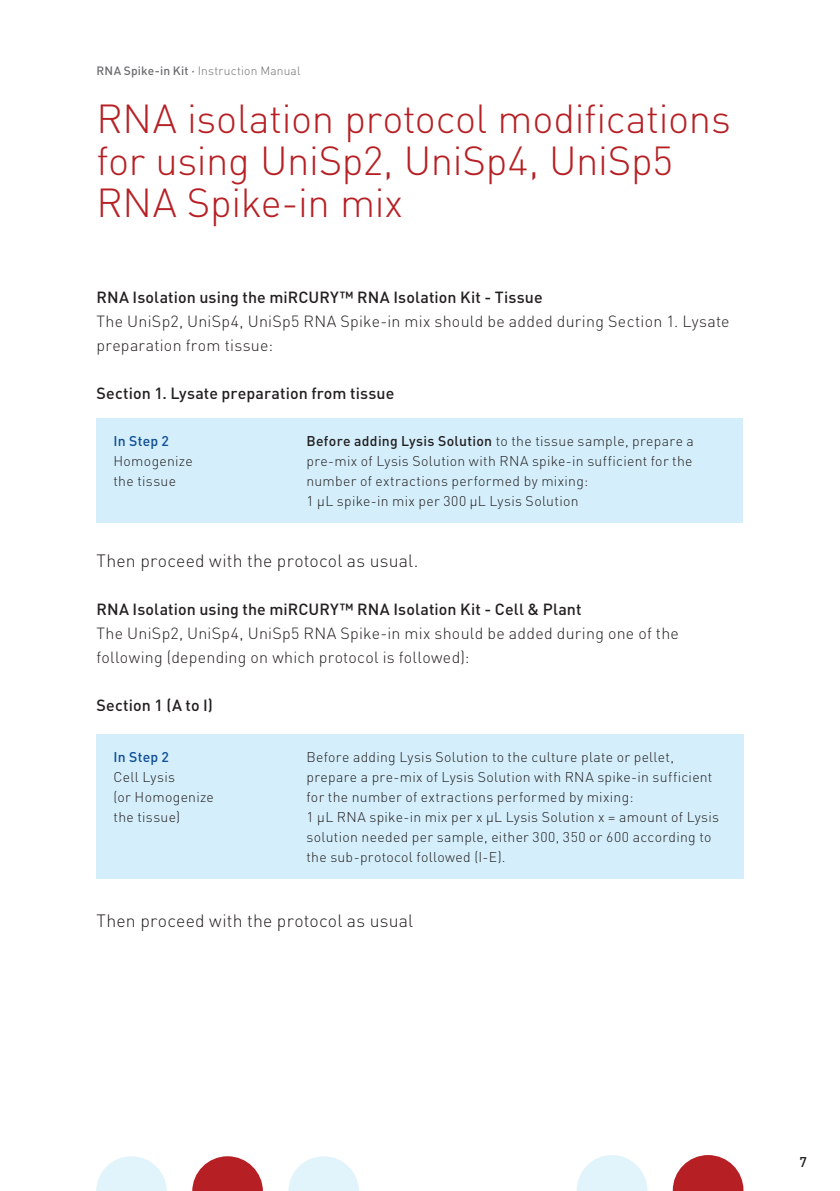
<style>
.page{position:relative;width:840px;height:1191px;background:#fff}
.page>*{position:absolute;margin:0;border:0;box-sizing:border-box;transform-origin:0 0}
.t1{font:300 40px/42px "DIN Pro";letter-spacing:-.01em;color:#b62024}
.t2{font:300 17.6px "DIN Pro";letter-spacing:.01em;color:#231f20}
.t3{font:300 16px/24px "DIN Pro";letter-spacing:.015em;color:#231f20}
.t4{font:500 16px "DIN Pro";letter-spacing:.005em;color:#231f20}
.t5{font:300 14px/20px "DIN Pro";letter-spacing:.02em;color:#231f20}
.t6{font:500 14px "DIN Pro";letter-spacing:.015em;color:#0f4d96}
.t7{font:500 14px "DIN Pro";color:#231f20}
.t8{font:300 12px "DIN Pro";letter-spacing:.015em;color:#6c6d70}
.s1{font-weight:500}
</style>
<div class="page">
<svg style="left:192px;top:1156px;width:71px;height:35px"></svg>
<svg style="left:288px;top:1156px;width:71px;height:35px"></svg>
<svg style="left:96px;top:1156px;width:71px;height:35px"></svg>
<svg style="left:577px;top:1155px;width:70px;height:36px"></svg>
<svg style="left:672px;top:1155px;width:71px;height:36px"></svg>
<div style="left:96px;top:418px;width:646px;height:105px;background:#d4effb"></div>
<div style="left:96px;top:734px;width:647px;height:145px;background:#d4effb"></div>
<p class="t8" style="left:96px;top:63px;width:205px"><span class="s1">RNA Spike-in Kit ·</span> Instruction Manual</p>
<h1 class="t1" style="left:96px;top:96px;width:635px">RNA isolation protocol modifications for using UniSp2, UniSp4, UniSp5<br>RNA Spike-in mix</h1>
<p class="t4" style="left:96px;top:286px;width:447px">RNA Isolation using the miRCURY™ RNA Isolation Kit - Tissue</p>
<p class="t3" style="left:96px;top:308px;width:634px">The UniSp2, UniSp4, UniSp5 RNA Spike-in mix should be added during Section 1. Lysate preparation from tissue:</p>
<p class="t4" style="left:96px;top:382px;width:299px">Section 1. Lysate preparation from tissue</p>
<p class="t6" style="left:113px;top:431px;width:57px">In Step 2</p>
<p class="t5" style="left:113px;top:450px;width:81px">Homogenize the tissue</p>
<p class="t5" style="left:306px;top:430px;width:389px"><span class="s1">Before adding Lysis Solution</span> to the tissue sample, prepare a pre-mix of Lysis Solution with RNA spike-in sufficient for the number of extractions performed by mixing:<br>1 µL spike-in mix per 300 µL Lysis Solution</p>
<p class="t2" style="left:96px;top:549px;width:320px">Then proceed with the protocol as usual.</p>
<p class="t4" style="left:96px;top:598px;width:486px">RNA Isolation using the miRCURY™ RNA Isolation Kit - Cell &amp; Plant</p>
<p class="t3" style="left:96px;top:620px;width:583px">The UniSp2, UniSp4, UniSp5 RNA Spike-in mix should be added during one of the following (depending on which protocol is followed):</p>
<p class="t4" style="left:96px;top:694px;width:118px">Section 1 (A to I)</p>
<p class="t6" style="left:113px;top:747px;width:57px">In Step 2</p>
<p class="t5" style="left:113px;top:766px;width:102px">Cell Lysis<br>(or Homogenize the tissue)</p>
<p class="t5" style="left:306px;top:746px;width:414px">Before adding Lysis Solution to the culture plate or pellet, prepare a pre-mix of Lysis Solution with RNA spike-in sufficient for the number of extractions performed by mixing:<br>1 µL RNA spike-in mix per x µL Lysis Solution x = amount of Lysis solution needed per sample, either 300, 350 or 600 according to the sub-protocol followed (I-E).</p>
<p class="t2" style="left:96px;top:909px;width:318px">Then proceed with the protocol as usual</p>
<p class="t7" style="left:798px;top:1152px;width:9px">7</p>
</div>
